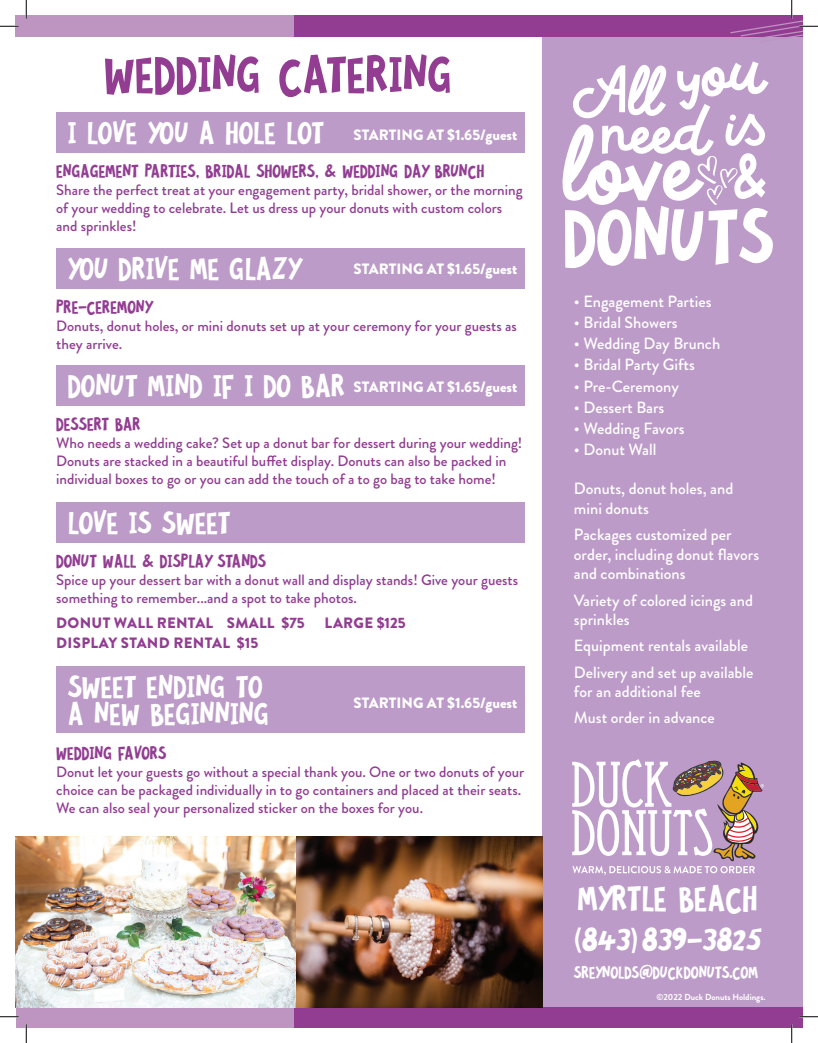
<style>
.page{position:relative;width:818px;height:1043px;background:#fff}
.page>*{position:absolute;margin:0;border:0;box-sizing:border-box;transform-origin:0 0}
.t1{font:56.25px "Cool Britannia Sans";color:#923d92}
.t2{font:38.75px "Cool Britannia Sans";color:#fff}
.t3{font:36.38px "Cool Britannia Sans";color:#fff}
.t4{font:34.38px/26.2px "Cool Britannia Sans";color:#fff}
.t5{font:20px "Cool Britannia Sans";color:#923d92}
.t6{font:18.75px "Cool Britannia Sans";color:#fff}
.t7{font:500 16.25px/19.5px "Brandon Grotesque";color:#fff}
.t8{font:500 15px/18px "Brandon Grotesque";color:#923d92}
.t9{font:900 15px "Brandon Grotesque";color:#fff}
.t10{font:900 15px "Brandon Grotesque";letter-spacing:.02em;color:#923d92}
.t11{font:700 8.75px "Brandon Grotesque";color:#fff}
</style>
<div class="page">
<div style="left:542px;top:15px;width:260px;height:1013px;background:#bc9bc8"></div>
<div style="left:293px;top:15px;width:509px;height:21px;background:#923d92"></div>
<div style="left:15px;top:15px;width:278px;height:21px;background:#be94c1"></div>
<div style="left:16px;top:1007px;width:279px;height:21px;background:#be94c1"></div>
<div style="left:295px;top:1007px;width:507px;height:21px;background:#923d92"></div>
<svg style="left:572px;top:759px;width:192px;height:116px"></svg>
<div style="left:56px;top:112px;width:469px;height:41px;background:#bc9bc8"></div>
<div style="left:56px;top:248px;width:469px;height:41px;background:#bc9bc8"></div>
<div style="left:56px;top:365px;width:469px;height:41px;background:#bc9bc8"></div>
<div style="left:56px;top:666px;width:469px;height:67px;background:#bc9bc8"></div>
<div style="left:56px;top:501px;width:469px;height:41px;background:#bc9bc8"></div>
<svg style="left:562px;top:61px;width:211px;height:207px"></svg>
<img style="left:15px;top:836px;width:527px;height:171px">
<svg style="left:0;top:25px;width:19px;height:2px"></svg>
<svg style="left:0;top:1016px;width:19px;height:1px"></svg>
<svg style="left:799px;top:1015px;width:19px;height:2px"></svg>
<svg style="left:25px;top:0;width:2px;height:19px"></svg>
<svg style="left:25px;top:1024px;width:2px;height:18px"></svg>
<svg style="left:729px;top:0;width:89px;height:43px"></svg>
<svg style="left:791px;top:1024px;width:1px;height:18px"></svg>
<h1 class="t1" style="left:104px;top:35px;width:350px">WEDDING CATERING</h1>
<h3 class="t4" style="left:68px;top:118px;width:258px">I LOVE YOU A HOLE LOT</h3>
<p class="t9" style="left:353px;top:124px;width:165px">STARTING AT $1.65/guest</p>
<h3 class="t5" style="left:56px;top:157px;width:429px">ENGAGEMENT PARTIES, BRIDAL SHOWERS, &amp; WEDDING DAY BRUNCH</h3>
<p class="t8" style="left:56px;top:181px;width:468px">Share the perfect treat at your engagement party, bridal shower, or the morning of your wedding to celebrate. Let us dress up your donuts with custom colors and sprinkles!</p>
<h3 class="t4" style="left:68px;top:254px;width:234px">YOU DRIVE ME GLAZY</h3>
<p class="t9" style="left:353px;top:258px;width:165px">STARTING AT $1.65/guest</p>
<h3 class="t5" style="left:56px;top:293px;width:97px">PRE-CEREMONY</h3>
<p class="t8" style="left:56px;top:317px;width:462px">Donuts, donut holes, or mini donuts set up at your ceremony for your guests as they arrive.</p>
<h3 class="t4" style="left:68px;top:371px;width:279px">DONUT MIND IF I DO BAR</h3>
<p class="t9" style="left:353px;top:376px;width:165px">STARTING AT $1.65/guest</p>
<h3 class="t5" style="left:56px;top:410px;width:86px">DESSERT BAR</h3>
<p class="t8" style="left:56px;top:434px;width:467px">Who needs a wedding cake? Set up a donut bar for dessert during your wedding!<br>Donuts are stacked in a beautiful buffet display. Donuts can also be packed in individual boxes to go or you can add the touch of a to go bag to take home!</p>
<h3 class="t4" style="left:68px;top:508px;width:164px">LOVE IS SWEET</h3>
<h3 class="t5" style="left:56px;top:546px;width:211px">DONUT WALL &amp; DISPLAY STANDS</h3>
<p class="t8" style="left:56px;top:570px;width:463px">Spice up your dessert bar with a donut wall and display stands! Give your guests something to remember...and a spot to take photos.</p>
<p class="t10" style="left:56px;top:612px;width:250px">DONUT WALL RENTAL SMALL $75</p>
<p class="t10" style="left:324px;top:612px;width:83px">LARGE $125</p>
<p class="t10" style="left:56px;top:632px;width:203px">DISPLAY STAND RENTAL $15</p>
<h3 class="t4" style="left:68px;top:672px;width:203px">SWEET ENDING TO<br>A NEW BEGINNING</h3>
<p class="t9" style="left:353px;top:691px;width:165px">STARTING AT $1.65/guest</p>
<h3 class="t5" style="left:56px;top:738px;width:112px">WEDDING FAVORS</h3>
<p class="t8" style="left:56px;top:763px;width:469px">Donut let your guests go without a special thank you. One or two donuts of your choice can be packaged individually in to go containers and placed at their seats.<br>We can also seal your personalized sticker on the boxes for you.</p>
<p class="t7" style="left:574px;top:291px;width:139px">• Engagement Parties</p>
<p class="t7" style="left:574px;top:313px;width:105px">• Bridal Showers</p>
<p class="t7" style="left:574px;top:334px;width:148px">• Wedding Day Brunch</p>
<p class="t7" style="left:574px;top:355px;width:122px">• Bridal Party Gifts</p>
<p class="t7" style="left:574px;top:376px;width:106px">• Pre-Ceremony</p>
<p class="t7" style="left:574px;top:398px;width:92px">• Dessert Bars</p>
<p class="t7" style="left:574px;top:419px;width:112px">• Wedding Favors</p>
<p class="t7" style="left:574px;top:440px;width:84px">• Donut Wall</p>
<p class="t7" style="left:574px;top:479px;width:161px">Donuts, donut holes, and mini donuts</p>
<p class="t7" style="left:574px;top:525px;width:187px">Packages customized per order, including donut flavors and combinations</p>
<p class="t7" style="left:574px;top:590px;width:181px">Variety of colored icings and sprinkles</p>
<p class="t7" style="left:574px;top:633px;width:181px;line-height:26.2px">Equipment rentals available<br>Delivery and set up available</p>
<p class="t7" style="left:574px;top:678px;width:142px;line-height:26.2px">for an additional fee<br>Must order in advance</p>
<h2 class="t2" style="left:578px;top:871px;width:181px">MYRTLE BEACH</h2>
<h3 class="t3" style="left:574px;top:915px;width:189px">(843)839-3825</h3>
<p class="t6" style="left:573px;top:959px;width:186px">SREYNOLDS@DUCKDONUTS.COM</p>
<p class="t11" style="left:656px;top:990px;width:111px">©2022 Duck Donuts Holdings.</p>
</div>
